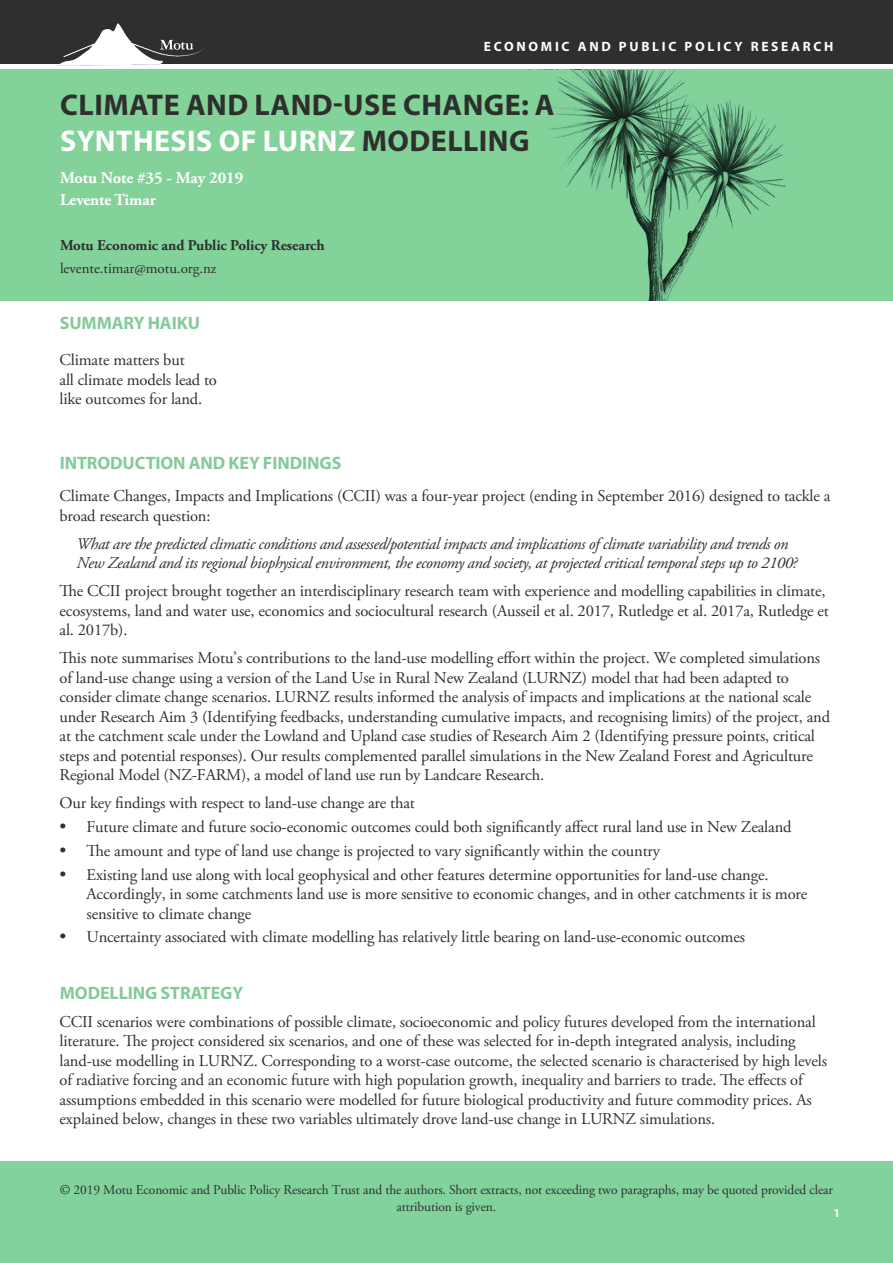
<style>
.page{position:relative;width:893px;height:1263px;background:#fff}
.page>*{position:absolute;margin:0;border:0;box-sizing:border-box;transform-origin:0 0}
.t1{font:700 30px/36px "Myriad Pro";letter-spacing:.015em;color:#2f2f2e}
.t2{font:700 18px "Myriad Pro";letter-spacing:-.005em;color:#85ca99}
.t3{font:16.5px/19.5px "Adobe Garamond Pro";letter-spacing:-.01em;color:#2f2f2e}
.t4{font:italic 16.5px/19.5px "Adobe Garamond Pro";letter-spacing:-.025em;color:#2f2f2e}
.t5{font:700 16.5px/22.5px "Adobe Garamond Pro";letter-spacing:-.005em;color:#fff}
.t6{font:700 15px "Adobe Garamond Pro";letter-spacing:-.005em;color:#2f2f2e}
.t7{font:15px "Adobe Garamond Pro";letter-spacing:-.005em;color:#2f2f2e}
.t8{font:13.5px/16.5px "Adobe Garamond Pro";letter-spacing:-.01em;color:#2f2f2e;text-align:center}
.t9{font:700 13.5px "Myriad Pro";letter-spacing:.2em;color:#fff}
.t10{font:700 12px "Myriad Pro";color:#fff}
.s1{color:#fff}
.s2{font-size:18px}
</style>
<div class="page">
<div style="left:0;top:0;width:893px;height:64px;background:#2f2f2e"></div>
<img style="left:57px;top:23px;width:147px;height:43px">
<img style="left:32px;top:70px;width:861px;height:231px">
<div style="left:0;top:1161px;width:893px;height:102px;background:#82d29b"></div>
<p class="t9" style="left:484px;top:37px;width:351px">ECONOMIC AND PUBLIC POLICY RESEARCH</p>
<h1 class="t1" style="left:60px;top:86px;width:496px">CLIMATE AND LAND-USE CHANGE: A<br><span class="s1">SYNTHESIS OF LURNZ</span> MODELLING</h1>
<p class="t5" style="left:60px;top:167px;width:185px">Motu Note #35 - May 2019<br>Levente Timar</p>
<p class="t6" style="left:60px;top:237px;width:266px">Motu Economic and Public Policy Research</p>
<p class="t7" style="left:60px;top:259px;width:158px">levente.timar@motu.org.nz</p>
<p class="t2" style="left:60px;top:311px;width:142px">SUMMARY HAIKU</p>
<p class="t3" style="left:60px;top:351px;width:159px">Climate matters but<br>all climate models lead to like outcomes for land.</p>
<p class="t2" style="left:60px;top:451px;width:283px">INTRODUCTION AND KEY FINDINGS</p>
<p class="t3" style="left:60px;top:487px;width:772px">Climate Changes, Impacts and Implications (CCII) was a four-year project (ending in September 2016) designed to tackle a broad research question:</p>
<p class="t4" style="left:77px;top:534px;width:722px">What are the predicted climatic conditions and assessed/potential impacts and implications of climate variability and trends on<br>New Zealand and its regional biophysical environment, the economy and society, at projected critical temporal steps up to 2100?</p>
<p class="t3" style="left:60px;top:582px;width:771px">The CCII project brought together an interdisciplinary research team with experience and modelling capabilities in climate, ecosystems, land and water use, economics and sociocultural research (Ausseil et al. 2017, Rutledge et al. 2017a, Rutledge et al. 2017b).</p>
<p class="t3" style="left:60px;top:649px;width:772px">This note summarises Motu’s contributions to the land-use modelling effort within the project. We completed simulations of land-use change using a version of the Land Use in Rural New Zealand (LURNZ) model that had been adapted to consider climate change scenarios. LURNZ results informed the analysis of impacts and implications at the national scale under Research Aim 3 (Identifying feedbacks, understanding cumulative impacts, and recognising limits) of the project, and at the catchment scale under the Lowland and Upland case studies of Research Aim 2 (Identifying pressure points, critical steps and potential responses). Our results complemented parallel simulations in the New Zealand Forest and Agriculture Regional Model (NZ-FARM), a model of land use run by Landcare Research.</p>
<p class="t3" style="left:60px;top:794px;width:357px">Our key findings with respect to land-use change are that</p>
<p class="t3" style="left:60px;top:818px;width:733px"><span class="s2">•</span> Future climate and future socio-economic outcomes could both significantly affect rural land use in New Zealand</p>
<p class="t3" style="left:60px;top:841px;width:602px"><span class="s2">•</span> The amount and type of land use change is projected to vary significantly within the country</p>
<p class="t3" style="left:87px;top:865px;width:722px;text-indent:-27px"><span class="s2">•</span> Existing land use along with local geophysical and other features determine opportunities for land-use change.<br>Accordingly, in some catchments land use is more sensitive to economic changes, and in other catchments it is more sensitive to climate change</p>
<p class="t3" style="left:60px;top:928px;width:687px"><span class="s2">•</span> Uncertainty associated with climate modelling has relatively little bearing on land-use-economic outcomes</p>
<p class="t2" style="left:60px;top:981px;width:185px">MODELLING STRATEGY</p>
<p class="t3" style="left:60px;top:1012px;width:769px">CCII scenarios were combinations of possible climate, socioeconomic and policy futures developed from the international literature. The project considered six scenarios, and one of these was selected for in-depth integrated analysis, including land-use modelling in LURNZ. Corresponding to a worst-case outcome, the selected scenario is characterised by high levels of radiative forcing and an economic future with high population growth, inequality and barriers to trade. The effects of assumptions embedded in this scenario were modelled for future biological productivity and future commodity prices. As explained below, changes in these two variables ultimately drove land-use change in LURNZ simulations.</p>
<p class="t8" style="left:60px;top:1182px;width:775px">© 2019 Motu Economic and Public Policy Research Trust and the authors. Short extracts, not exceeding two paragraphs, may be quoted provided clear attribution is given.</p>
<p class="t10" style="left:833px;top:1205px;width:8px">1</p>
<p class="t10" style="left:833px;top:1211px;width:8px">1</p>
</div>
